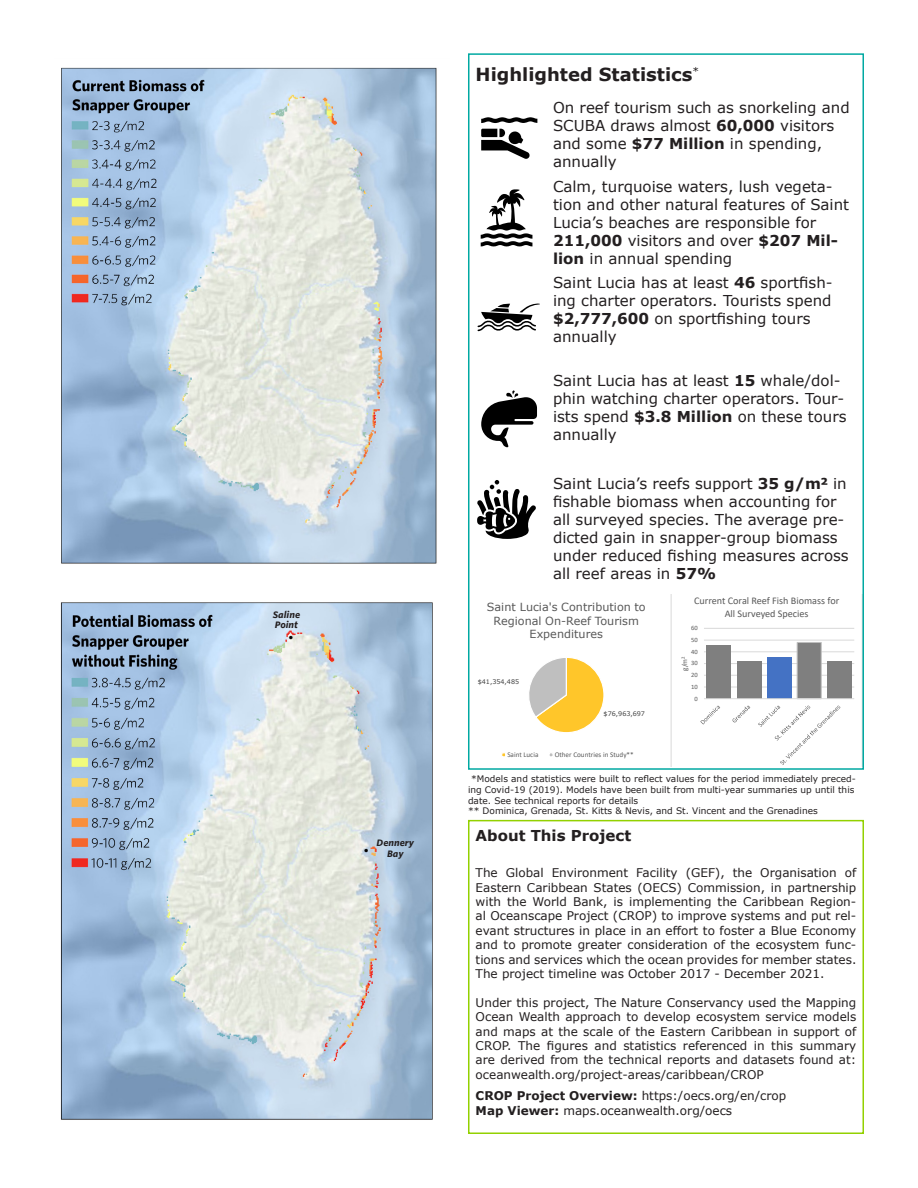
<style>
.page{position:relative;width:918px;height:1188px;background:#fff}
.page>*{position:absolute;margin:0;border:0;box-sizing:border-box;transform-origin:0 0}
.t1{font:33px "Times New Roman";color:#000}
.t2{font:700 18px "Verdana";color:#231f20}
.t3{font:15px/18px "Verdana";color:#231f20}
.t4{font:700 15px "Verdana";color:#231f20}
.t5{font:12px/14.4px "Verdana";color:#231f20;text-align:justify}
.t6{font:11.25px/13.6px "Verdana";color:#595959;text-align:center}
.t7{font:10.2px/12.5px "Calibri";color:#595959;text-align:center}
.t8{font:9px/10.8px "Verdana";color:#231f20}
.t9{font:italic 700 9px "Whitney Office";color:#231f20}
.t10{font:7.2px "Calibri";color:#595959}
.t11{font:6.6px "Calibri";color:#595959}
.t12{font:6.45px "Verdana";letter-spacing:.005em;color:#404040}
.s1{font-weight:700}
</style>
<div class="page">
<div style="left:468px;top:820px;width:396px;height:314px;border:2px solid #93d100"></div>
<img style="left:60px;top:602px;width:373px;height:518px">
<img style="left:61px;top:67px;width:376px;height:497px">
<svg style="left:481px;top:117px;width:56px;height:6px"></svg>
<svg style="left:481px;top:129px;width:49px;height:30px"></svg>
<svg style="left:481px;top:189px;width:51px;height:57px"></svg>
<svg style="left:478px;top:303px;width:62px;height:28px"></svg>
<svg style="left:481px;top:390px;width:56px;height:57px"></svg>
<svg style="left:477px;top:480px;width:59px;height:59px"></svg>
<svg style="left:671px;top:594px;width:183px;height:172px"></svg>
<svg style="left:529px;top:658px;width:75px;height:75px"></svg>
<svg style="left:549px;top:753px;width:4px;height:4px"></svg>
<div style="left:468px;top:53px;width:396px;height:717px;border:2px solid #00a9a2"></div>
<p class="t9" style="left:273px;top:608px;width:29px">Saline</p>
<p class="t9" style="left:275px;top:619px;width:25px">Point</p>
<p class="t1" style="left:285px;top:615px;width:12px">·</p>
<p class="t1" style="left:361px;top:828px;width:12px">·</p>
<p class="t9" style="left:377px;top:837px;width:39px">Dennery</p>
<p class="t9" style="left:387px;top:848px;width:18px">Bay</p>
<p class="t2" style="left:476px;top:62px;width:225px">Highlighted Statistics<sup>*</sup></p>
<p class="t3" style="left:553px;top:99px;width:298px">On reef tourism such as snorkeling and<br>SCUBA draws almost <span class="s1">60,000</span> visitors and some <span class="s1">$77 Million</span> in spending, annually</p>
<p class="t3" style="left:553px;top:177px;width:298px">Calm, turquoise waters, lush vegeta&shy;tion and other natural features of Saint Lucia’s beaches are responsible for <span class="s1">211,000</span> visitors and over <span class="s1">$207 Mil&shy;lion</span> in annual spending</p>
<p class="t3" style="left:553px;top:274px;width:281px">Saint Lucia has at least <span class="s1">46</span> sportfish&shy;ing charter operators. Tourists spend <span class="s1">$2,777,600</span> on sportfishing tours annually</p>
<p class="t3" style="left:553px;top:371px;width:295px">Saint Lucia has at least <span class="s1">15</span> whale/dol&shy;phin watching charter operators. Tour&shy;ists spend <span class="s1">$3.8 Million</span> on these tours annually</p>
<p class="t3" style="left:553px;top:475px;width:297px">Saint Lucia’s reefs support <span class="s1">35 g/m2</span> in fishable biomass when accounting for all surveyed species. The average pre&shy;dicted gain in snapper-group biomass under reduced fishing measures across all reef areas in <span class="s1">57%</span></p>
<p class="t6" style="left:487px;top:600px;width:160px">Saint Lucia's Contribution to<br>Regional On-Reef Tourism<br>Expenditures</p>
<p class="t12" style="left:478px;top:678px;width:43px">$41,354,485</p>
<p class="t12" style="left:604px;top:709px;width:43px">$76,963,697</p>
<p class="t7" style="left:694px;top:594px;width:147px">Current Coral Reef Fish Biomass for<br>All Surveyed Species</p>
<p class="t11" style="left:691px;top:623px;width:8px">60</p>
<p class="t11" style="left:691px;top:635px;width:8px">50</p>
<p class="t11" style="left:691px;top:647px;width:8px">40</p>
<p class="t10" style="left:680px;top:671px;width:16px;rotate:-90deg">g/m<sup>2</sup></p>
<p class="t11" style="left:691px;top:659px;width:8px">30</p>
<p class="t11" style="left:691px;top:670px;width:8px">20</p>
<p class="t11" style="left:691px;top:682px;width:8px">10</p>
<p class="t11" style="left:695px;top:694px;width:5px">0</p>
<p class="t10" style="left:507px;top:749px;width:33px">Saint Lucia</p>
<p class="t10" style="left:555px;top:749px;width:81px">Other Countries in Study**</p>
<p class="t8" style="left:468px;top:773px;width:389px;text-indent:3px">*Models and statistics were built to reflect values for the period immediately preced&shy;ing Covid-19 (2019). Models have been built from multi-year summaries up until this date. See technical reports for details</p>
<p class="t8" style="left:468px;top:806px;width:351px">** Dominica, Grenada, St. Kitts &amp; Nevis, and St. Vincent and the Grenadines</p>
<p class="t4" style="left:476px;top:825px;width:157px">About This Project</p>
<p class="t5" style="left:476px;top:866px;width:382px">The Global Environment Facility (GEF), the Organisation of Eastern Caribbean States (OECS) Commission, in partnership with the World Bank, is implementing the Caribbean Region&shy;al Oceanscape Project (CROP) to improve systems and put rel&shy;evant structures in place in an effort to foster a Blue Economy and to promote greater consideration of the ecosystem func&shy;tions and services which the ocean provides for member states.<br>The project timeline was October 2017 - December 2021.</p>
<p class="t5" style="left:476px;top:995px;width:382px">Under this project, The Nature Conservancy used the Mapping Ocean Wealth approach to develop ecosystem service models and maps at the scale of the Eastern Caribbean in support of CROP. The figures and statistics referenced in this summary are derived from the technical reports and datasets found at: oceanwealth.org/project-areas/caribbean/CROP</p>
<p class="t5" style="left:476px;top:1089px;width:312px"><span class="s1">CROP Project Overview:</span> https:/oecs.org/en/crop</p>
<p class="t5" style="left:476px;top:1103px;width:258px"><span class="s1">Map Viewer:</span> maps.oceanwealth.org/oecs</p>
</div>
